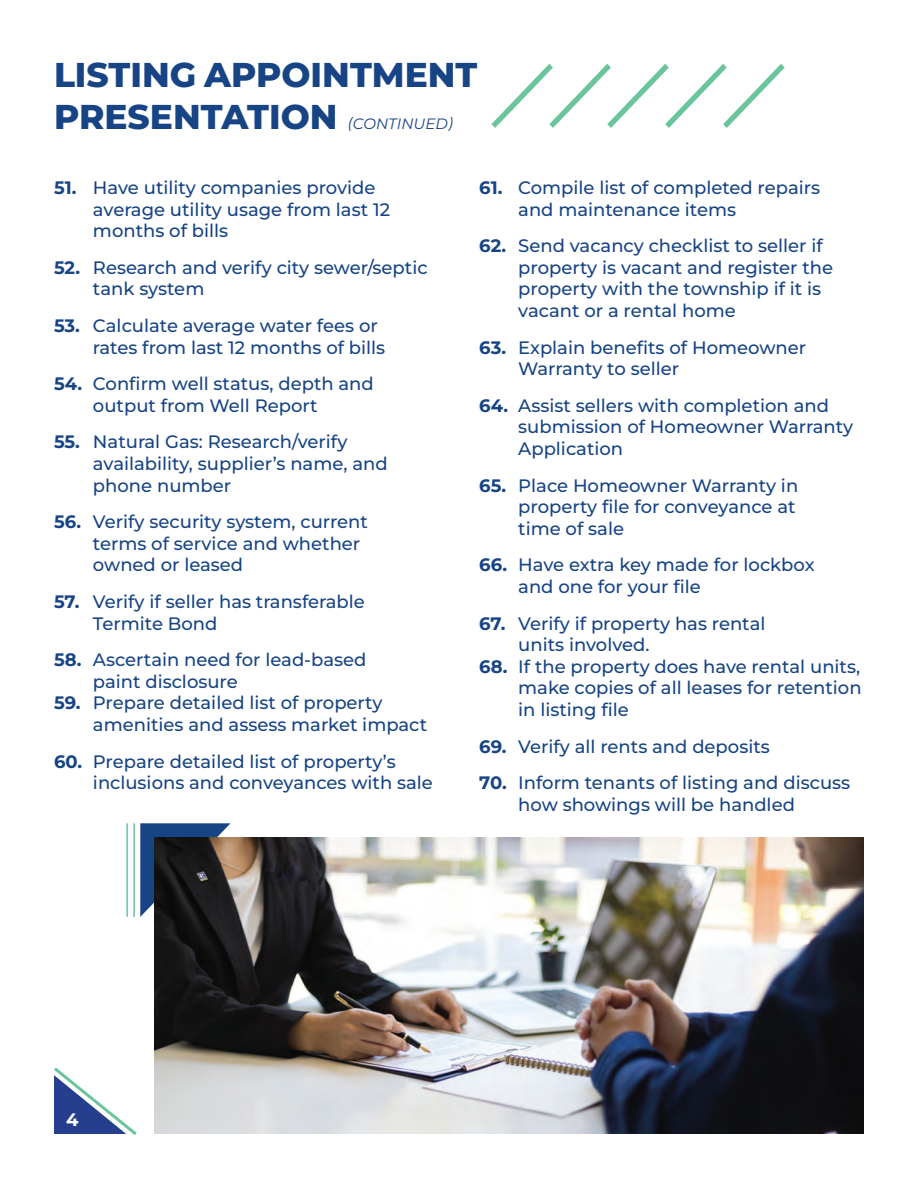
<style>
.page{position:relative;width:918px;height:1188px;background:#fff}
.page>*{position:absolute;margin:0;border:0;box-sizing:border-box;transform-origin:0 0}
.t1{font:800 34.35px "Montserrat";color:#174484}
.t2{font:500 18px/21.6px "Montserrat";color:#174484}
.t3{font:700 18px "Montserrat";color:#fff}
.t4{font:italic 15px "Montserrat";color:#174484}
.s1{font-weight:700}
</style>
<div class="page">
<svg style="left:54px;top:1067px;width:83px;height:68px"></svg>
<svg style="left:491px;top:64px;width:294px;height:64px"></svg>
<svg style="left:140px;top:823px;width:91px;height:94px;background:#2f568d"></svg>
<hr style="left:133px;top:823px;width:2px;height:94px;background:#6bc59b">
<hr style="left:126px;top:823px;width:2px;height:94px;background:#6bc59b">
<img style="left:154px;top:838px;width:710px;height:296px">
<p class="t1" style="left:54px;top:52px;width:425px">LISTING APPOINTMENT</p>
<p class="t1" style="left:54px;top:94px;width:285px">PRESENTATION</p>
<p class="t4" style="left:348px;top:113px;width:107px">(CONTINUED)</p>
<p class="t2" style="left:93px;top:176px;width:299px;text-indent:-39px"><span class="s1">51.</span> Have utility companies provide average utility usage from last 12 months of bills</p>
<p class="t2" style="left:93px;top:256px;width:336px;text-indent:-39px"><span class="s1">52.</span> Research and verify city sewer/septic tank system</p>
<p class="t2" style="left:93px;top:314px;width:294px;text-indent:-39px"><span class="s1">53.</span> Calculate average water fees or rates from last 12 months of bills</p>
<p class="t2" style="left:93px;top:373px;width:282px;text-indent:-39px"><span class="s1">54.</span> Confirm well status, depth and output from Well Report</p>
<p class="t2" style="left:93px;top:431px;width:296px;text-indent:-39px"><span class="s1">55.</span> Natural Gas: Research/verify availability, supplier’s name, and phone number</p>
<p class="t2" style="left:93px;top:511px;width:277px;text-indent:-39px"><span class="s1">56.</span> Verify security system, current terms of service and whether owned or leased</p>
<p class="t2" style="left:93px;top:590px;width:273px;text-indent:-39px"><span class="s1">57.</span> Verify if seller has transferable<br>Termite Bond</p>
<p class="t2" style="left:93px;top:649px;width:275px;text-indent:-39px"><span class="s1">58.</span> Ascertain need for lead-based paint disclosure</p>
<p class="t2" style="left:93px;top:692px;width:336px;text-indent:-39px"><span class="s1">59.</span> Prepare detailed list of property amenities and assess market impact</p>
<p class="t2" style="left:93px;top:750px;width:342px;text-indent:-39px"><span class="s1">60.</span> Prepare detailed list of property’s inclusions and conveyances with sale</p>
<p class="t2" style="left:518px;top:176px;width:303px;text-indent:-39px"><span class="s1">61.</span> Compile list of completed repairs and maintenance items</p>
<p class="t2" style="left:518px;top:235px;width:316px;text-indent:-39px"><span class="s1">62.</span> Send vacancy checklist to seller if property is vacant and register the property with the township if it is vacant or a rental home</p>
<p class="t2" style="left:518px;top:336px;width:289px;text-indent:-39px"><span class="s1">63.</span> Explain benefits of Homeowner<br>Warranty to seller</p>
<p class="t2" style="left:518px;top:394px;width:336px;text-indent:-39px"><span class="s1">64.</span> Assist sellers with completion and submission of Homeowner Warranty<br>Application</p>
<p class="t2" style="left:518px;top:474px;width:282px;text-indent:-39px"><span class="s1">65.</span> Place Homeowner Warranty in property file for conveyance at time of sale</p>
<p class="t2" style="left:518px;top:554px;width:298px;text-indent:-39px"><span class="s1">66.</span> Have extra key made for lockbox and one for your file</p>
<p class="t2" style="left:518px;top:612px;width:249px;text-indent:-39px"><span class="s1">67.</span> Verify if property has rental units involved.</p>
<p class="t2" style="left:518px;top:655px;width:345px;text-align:justify;text-indent:-39px"><span class="s1">68.</span> If the property does have rental units, make copies of all leases for retention in listing file</p>
<p class="t2" style="left:479px;top:735px;width:292px"><span class="s1">69.</span> Verify all rents and deposits</p>
<p class="t2" style="left:518px;top:772px;width:333px;text-indent:-39px"><span class="s1">70.</span> Inform tenants of listing and discuss how showings will be handled</p>
<p class="t3" style="left:66px;top:1107px;width:14px">4</p>
</div>
